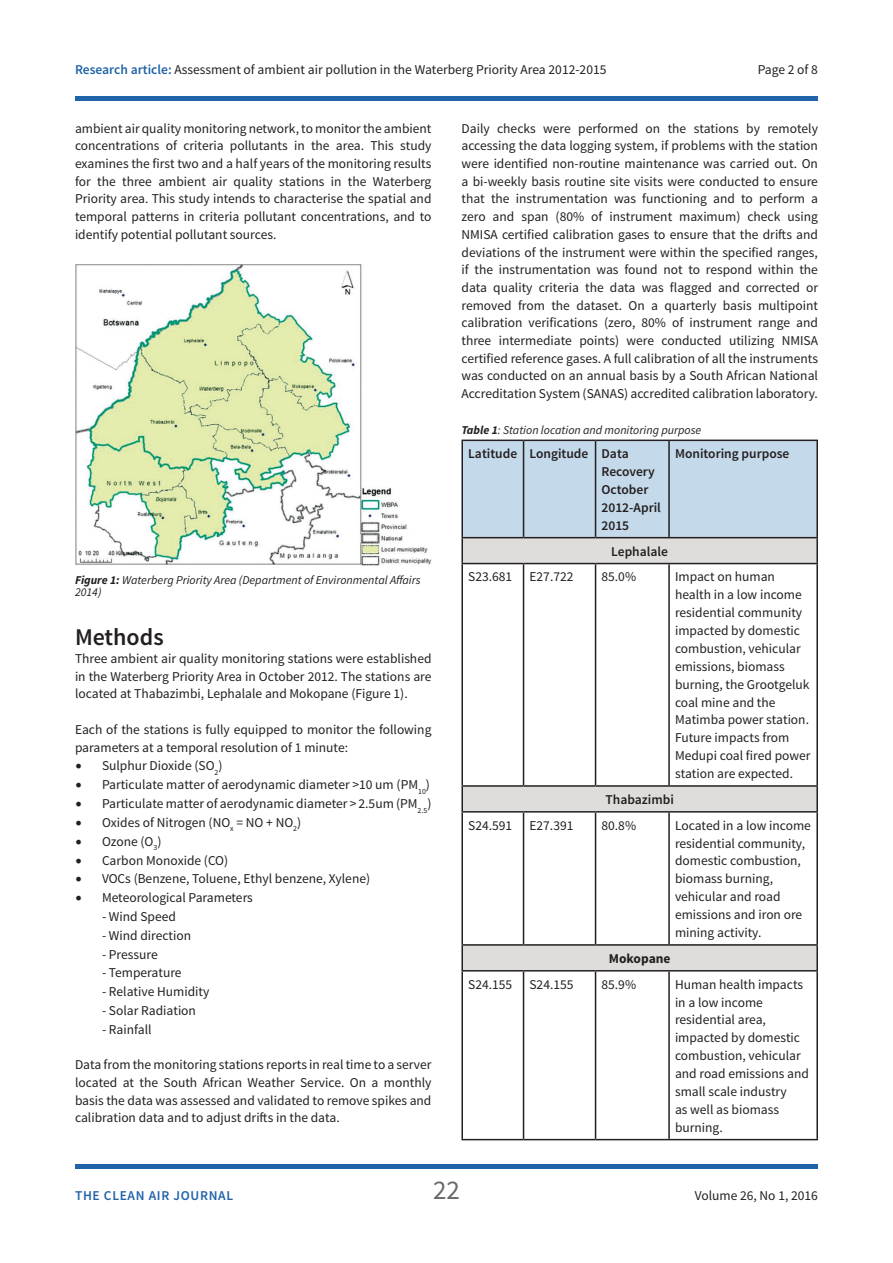
<style>
.page{position:relative;width:893px;height:1263px;background:#fff}
.page>*{position:absolute;margin:0;border:0;box-sizing:border-box;transform-origin:0 0}
.t1{font:27px "Source Sans Pro";color:#686868}
.t2{font:600 24px "Source Sans Pro";color:#231f20}
.t3{font:13.5px/17.7px "Source Sans Pro";color:#231f20;text-align:justify}
.t4{font:600 13.5px/17.9px "Source Sans Pro";color:#231f20}
.t5{font:600 13.5px "Source Sans Pro";letter-spacing:.05em;color:#2163a8}
.t6{font:700 13.5px "Source Sans Pro";color:#231f20}
.t7{font:italic 12px/12px "Source Sans Pro";color:#231f20}
.s1{font-weight:600;color:#2163a8}
.s2{font-weight:700}
.s3{font-family:"Minion Pro";font-size:18px}
</style>
<div class="page">
<hr style="left:75px;top:96px;width:743px;height:4px;background:#2163a8">
<div style="left:75px;top:1164px;width:743px;height:5px;background:#2163a8"></div>
<img style="left:75px;top:265px;width:356px;height:300px">
<div style="left:463px;top:440px;width:353px;height:98px;background:#c4d9ea"></div>
<svg style="left:463px;top:538px;width:353px;height:433px"></svg>
<hr style="left:461px;top:440px;width:62px;height:1px;background:#231f20">
<hr style="left:461px;top:441px;width:2px;height:96px;background:#231f20">
<hr style="left:524px;top:440px;width:72px;height:1px;background:#231f20">
<hr style="left:523px;top:441px;width:1px;height:96px;background:#231f20">
<hr style="left:596px;top:440px;width:73px;height:1px;background:#231f20">
<hr style="left:595px;top:441px;width:1px;height:96px;background:#231f20">
<hr style="left:669px;top:440px;width:149px;height:1px;background:#231f20">
<hr style="left:668px;top:441px;width:2px;height:96px;background:#231f20">
<hr style="left:816px;top:441px;width:2px;height:96px;background:#231f20">
<hr style="left:461px;top:537px;width:62px;height:1px;background:#231f20">
<hr style="left:461px;top:538px;width:2px;height:25px;background:#231f20">
<hr style="left:524px;top:537px;width:72px;height:1px;background:#231f20">
<hr style="left:596px;top:537px;width:73px;height:1px;background:#231f20">
<hr style="left:669px;top:537px;width:149px;height:1px;background:#231f20">
<hr style="left:816px;top:538px;width:2px;height:25px;background:#231f20">
<hr style="left:461px;top:563px;width:62px;height:1px;background:#231f20">
<hr style="left:461px;top:564px;width:2px;height:221px;background:#231f20">
<hr style="left:524px;top:563px;width:72px;height:1px;background:#231f20">
<hr style="left:523px;top:564px;width:1px;height:221px;background:#231f20">
<hr style="left:596px;top:563px;width:73px;height:1px;background:#231f20">
<hr style="left:595px;top:564px;width:1px;height:221px;background:#231f20">
<hr style="left:669px;top:563px;width:149px;height:1px;background:#231f20">
<hr style="left:668px;top:564px;width:2px;height:221px;background:#231f20">
<hr style="left:816px;top:564px;width:2px;height:221px;background:#231f20">
<hr style="left:461px;top:785px;width:62px;height:2px;background:#231f20">
<hr style="left:461px;top:787px;width:2px;height:24px;background:#231f20">
<hr style="left:524px;top:785px;width:72px;height:2px;background:#231f20">
<hr style="left:596px;top:785px;width:73px;height:2px;background:#231f20">
<hr style="left:669px;top:785px;width:149px;height:2px;background:#231f20">
<hr style="left:816px;top:787px;width:2px;height:24px;background:#231f20">
<hr style="left:461px;top:811px;width:62px;height:1px;background:#231f20">
<hr style="left:461px;top:812px;width:2px;height:132px;background:#231f20">
<hr style="left:524px;top:811px;width:72px;height:1px;background:#231f20">
<hr style="left:523px;top:812px;width:1px;height:132px;background:#231f20">
<hr style="left:596px;top:811px;width:73px;height:1px;background:#231f20">
<hr style="left:595px;top:812px;width:1px;height:132px;background:#231f20">
<hr style="left:669px;top:811px;width:149px;height:1px;background:#231f20">
<hr style="left:668px;top:812px;width:2px;height:132px;background:#231f20">
<hr style="left:816px;top:812px;width:2px;height:132px;background:#231f20">
<hr style="left:461px;top:944px;width:62px;height:2px;background:#231f20">
<hr style="left:461px;top:946px;width:2px;height:24px;background:#231f20">
<hr style="left:524px;top:944px;width:72px;height:2px;background:#231f20">
<hr style="left:596px;top:944px;width:73px;height:2px;background:#231f20">
<hr style="left:669px;top:944px;width:149px;height:2px;background:#231f20">
<hr style="left:816px;top:946px;width:2px;height:24px;background:#231f20">
<hr style="left:461px;top:970px;width:62px;height:1px;background:#231f20">
<hr style="left:461px;top:971px;width:2px;height:168px;background:#231f20">
<hr style="left:524px;top:970px;width:72px;height:1px;background:#231f20">
<hr style="left:523px;top:971px;width:1px;height:168px;background:#231f20">
<hr style="left:596px;top:970px;width:73px;height:1px;background:#231f20">
<hr style="left:595px;top:971px;width:1px;height:168px;background:#231f20">
<hr style="left:669px;top:970px;width:149px;height:1px;background:#231f20">
<hr style="left:668px;top:971px;width:2px;height:168px;background:#231f20">
<hr style="left:816px;top:971px;width:2px;height:168px;background:#231f20">
<hr style="left:461px;top:1139px;width:62px;height:1px;background:#231f20">
<hr style="left:524px;top:1139px;width:72px;height:1px;background:#231f20">
<hr style="left:596px;top:1139px;width:73px;height:1px;background:#231f20">
<hr style="left:669px;top:1139px;width:149px;height:1px;background:#231f20">
<p class="t3" style="left:75px;top:61px;width:533px"><span class="s1">Research article:</span> Assessment of ambient air pollution in the Waterberg Priority Area 2012-2015</p>
<p class="t3" style="left:758px;top:61px;width:62px">Page 2 of 8</p>
<p class="t3" style="left:75px;top:120px;width:358px">ambient air quality monitoring network, to monitor the ambient concentrations of criteria pollutants in the area. This study examines the first two and a half years of the monitoring results for the three ambient air quality stations in the Waterberg Priority area. This study intends to characterise the spatial and temporal patterns in criteria pollutant concentrations, and to identify potential pollutant sources.</p>
<p class="t7" style="left:75px;top:574px;width:347px"><span class="s2">Figure 1:</span> Waterberg Priority Area (Department of Environmental Affairs<br>2014)</p>
<h2 class="t2" style="left:75px;top:622px;width:90px">Methods</h2>
<p class="t3" style="left:75px;top:650px;width:358px">Three ambient air quality monitoring stations were established in the Waterberg Priority Area in October 2012. The stations are located at Thabazimbi, Lephalale and Mokopane (Figure 1).</p>
<p class="t3" style="left:75px;top:721px;width:358px">Each of the stations is fully equipped to monitor the following parameters at a temporal resolution of 1 minute:</p>
<p class="t3" style="left:75px;top:757px;width:149px"><span class="s3">•</span> Sulphur Dioxide (SO<sub>2</sub>)</p>
<p class="t3" style="left:75px;top:776px;width:356px"><span class="s3">•</span> Particulate matter of aerodynamic diameter &gt;10 um (PM<sub>10</sub>)</p>
<p class="t3" style="left:75px;top:795px;width:358px"><span class="s3">•</span> Particulate matter of aerodynamic diameter &gt; 2.5um (PM<sub>2.5</sub>)</p>
<p class="t3" style="left:75px;top:814px;width:228px"><span class="s3">•</span> Oxides of Nitrogen (NO<sub>x</sub> = NO + NO<sub>2</sub>)</p>
<p class="t3" style="left:75px;top:832px;width:88px"><span class="s3">•</span> Ozone (O<sub>3</sub>)</p>
<p class="t3" style="left:75px;top:851px;width:155px"><span class="s3">•</span> Carbon Monoxide (CO)</p>
<p class="t3" style="left:75px;top:870px;width:297px"><span class="s3">•</span> VOCs (Benzene, Toluene, Ethyl benzene, Xylene)</p>
<p class="t3" style="left:75px;top:889px;width:179px"><span class="s3">•</span> Meteorological Parameters</p>
<p class="t3" style="left:102px;top:908px;width:75px">- Wind Speed</p>
<p class="t3" style="left:102px;top:927px;width:91px">- Wind direction</p>
<p class="t3" style="left:102px;top:945px;width:57px">- Pressure</p>
<p class="t3" style="left:102px;top:964px;width:81px">- Temperature</p>
<p class="t3" style="left:102px;top:983px;width:109px">- Relative Humidity</p>
<p class="t3" style="left:102px;top:1002px;width:96px">- Solar Radiation</p>
<p class="t3" style="left:102px;top:1021px;width:51px">- Rainfall</p>
<p class="t3" style="left:75px;top:1056px;width:358px">Data from the monitoring stations reports in real time to a server located at the South African Weather Service. On a monthly basis the data was assessed and validated to remove spikes and calibration data and to adjust drifts in the data.</p>
<p class="t3" style="left:461px;top:119px;width:358px">Daily checks were performed on the stations by remotely accessing the data logging system, if problems with the station were identified non-routine maintenance was carried out. On a bi-weekly basis routine site visits were conducted to ensure that the instrumentation was functioning and to perform a zero and span (80% of instrument maximum) check using NMISA certified calibration gases to ensure that the drifts and deviations of the instrument were within the specified ranges, if the instrumentation was found not to respond within the data quality criteria the data was flagged and corrected or removed from the dataset. On a quarterly basis multipoint calibration verifications (zero, 80% of instrument range and three intermediate points) were conducted utilizing NMISA certified reference gases. A full calibration of all the instruments was conducted on an annual basis by a South African National Accreditation System (SANAS) accredited calibration laboratory.</p>
<p class="t7" style="left:461px;top:424px;width:241px"><span class="s2">Table 1</span>: Station location and monitoring purpose</p>
<p class="t4" style="left:601px;top:445px;width:61px;text-indent:-133px">Latitude Longitude Data<br>Recovery<br>October<br>2012-April<br>2015</p>
<p class="t4" style="left:675px;top:445px;width:116px">Monitoring purpose</p>
<p class="t4" style="left:611px;top:542px;width:58px">Lephalale</p>
<p class="t3" style="left:468px;top:568px;width:46px">S23.681</p>
<p class="t3" style="left:529px;top:568px;width:45px">E27.722</p>
<p class="t3" style="left:601px;top:568px;width:36px">85.0%</p>
<p class="t3" style="left:675px;top:568px;width:137px;text-align:left">Impact on human health in a low income residential community impacted by domestic combustion, vehicular emissions, biomass burning, the Grootgeluk coal mine and the<br>Matimba power station.<br>Future impacts from<br>Medupi coal fired power station are expected.</p>
<p class="t4" style="left:605px;top:791px;width:70px">Thabazimbi</p>
<p class="t3" style="left:468px;top:817px;width:46px">S24.591</p>
<p class="t3" style="left:529px;top:817px;width:45px">E27.391</p>
<p class="t3" style="left:601px;top:817px;width:36px">80.8%</p>
<p class="t3" style="left:675px;top:816px;width:137px;text-align:left">Located in a low income residential community, domestic combustion, biomass burning, vehicular and road emissions and iron ore mining activity.</p>
<p class="t6" style="left:609px;top:950px;width:63px">Mokopane</p>
<p class="t3" style="left:468px;top:975px;width:46px">S24.155</p>
<p class="t3" style="left:529px;top:975px;width:46px">S24.155</p>
<p class="t3" style="left:601px;top:975px;width:36px">85.9%</p>
<p class="t3" style="left:675px;top:975px;width:136px;text-align:left">Human health impacts in a low income residential area, impacted by domestic combustion, vehicular and road emissions and small scale industry<br>as well as biomass burning.</p>
<p class="t5" style="left:75px;top:1187px;width:160px">THE CLEAN AIR JOURNAL</p>
<h1 class="t1" style="left:433px;top:1173px;width:28px">22</h1>
<p class="t3" style="left:695px;top:1187px;width:125px">Volume 26, No 1, 2016</p>
</div>
